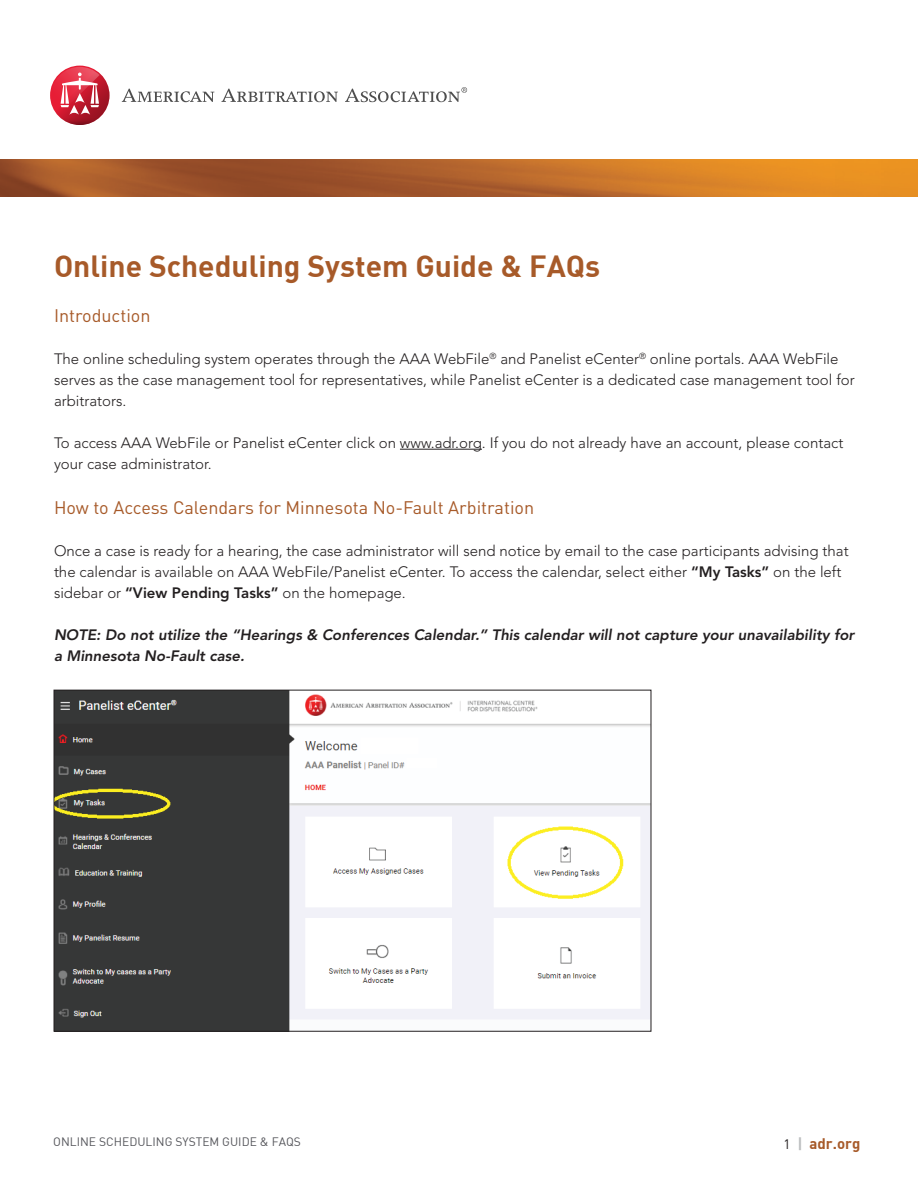
<style>
.page{position:relative;width:918px;height:1188px;background:#fff}
.page>*{position:absolute;margin:0;border:0;box-sizing:border-box;transform-origin:0 0}
.t1{font:30px "DIN Bold";color:#a75a29}
.t2{font:18px "DIN";color:#a75a29}
.t3{font:300 15px/21px "Avenir LT Std";color:#231f20}
.t4{font:italic 800 15px/21px "Avenir LT Std";color:#231f20}
.t5{font:15px "DIN Bold";color:#a75a29}
.t6{font:12px "DIN";color:#55565b}
.s1{font-weight:800}
.s2{font-family:"DIN";font-size:13.5px;color:#231f20}
.s3{color:#bcbec0}
</style>
<div class="page">
<img style="left:0;top:160px;width:918px;height:36px">
<svg style="left:122px;top:87px;width:345px;height:15px"></svg>
<svg style="left:50px;top:66px;width:60px;height:59px"></svg>
<svg style="left:51px;top:67px;width:49px;height:58px"></svg>
<hr style="left:400px;top:449px;width:82px;height:1px;background:#231f20">
<img style="left:56px;top:692px;width:593px;height:338px">
<p class="t1" style="left:54px;top:246px;width:548px">Online Scheduling System Guide &amp; FAQs</p>
<p class="t2" style="left:54px;top:304px;width:98px">Introduction</p>
<p class="t3" style="left:54px;top:348px;width:802px">The online scheduling system operates through the AAA WebFile<sup>®</sup> and Panelist eCenter<sup>®</sup> online portals. AAA WebFile serves as the case management tool for representatives, while Panelist eCenter is a dedicated case management tool for arbitrators.</p>
<p class="t3" style="left:54px;top:432px;width:791px">To access AAA WebFile or Panelist eCenter click on www.adr.org. If you do not already have an account, please contact your case administrator.</p>
<p class="t2" style="left:54px;top:496px;width:482px">How to Access Calendars for Minnesota No-Fault Arbitration</p>
<p class="t3" style="left:54px;top:540px;width:796px">Once a case is ready for a hearing, the case administrator will send notice by email to the case participants advising that the calendar is available on AAA WebFile/Panelist eCenter. To access the calendar, select either <span class="s1">“My Tasks”</span> on the left sidebar or <span class="s1">“View Pending Tasks”</span> on the homepage.</p>
<p class="t4" style="left:54px;top:624px;width:802px">NOTE: Do not utilize the “Hearings &amp; Conferences Calendar.” This calendar will not capture your unavailability for a Minnesota No-Fault case.</p>
<p class="t6" style="left:53px;top:1134px;width:249px">ONLINE SCHEDULING SYSTEM GUIDE &amp; FAQS</p>
<p class="t5" style="left:783px;top:1134px;width:79px"><span class="s2">1</span> <span class="s3">|</span> adr.org</p>
</div>
